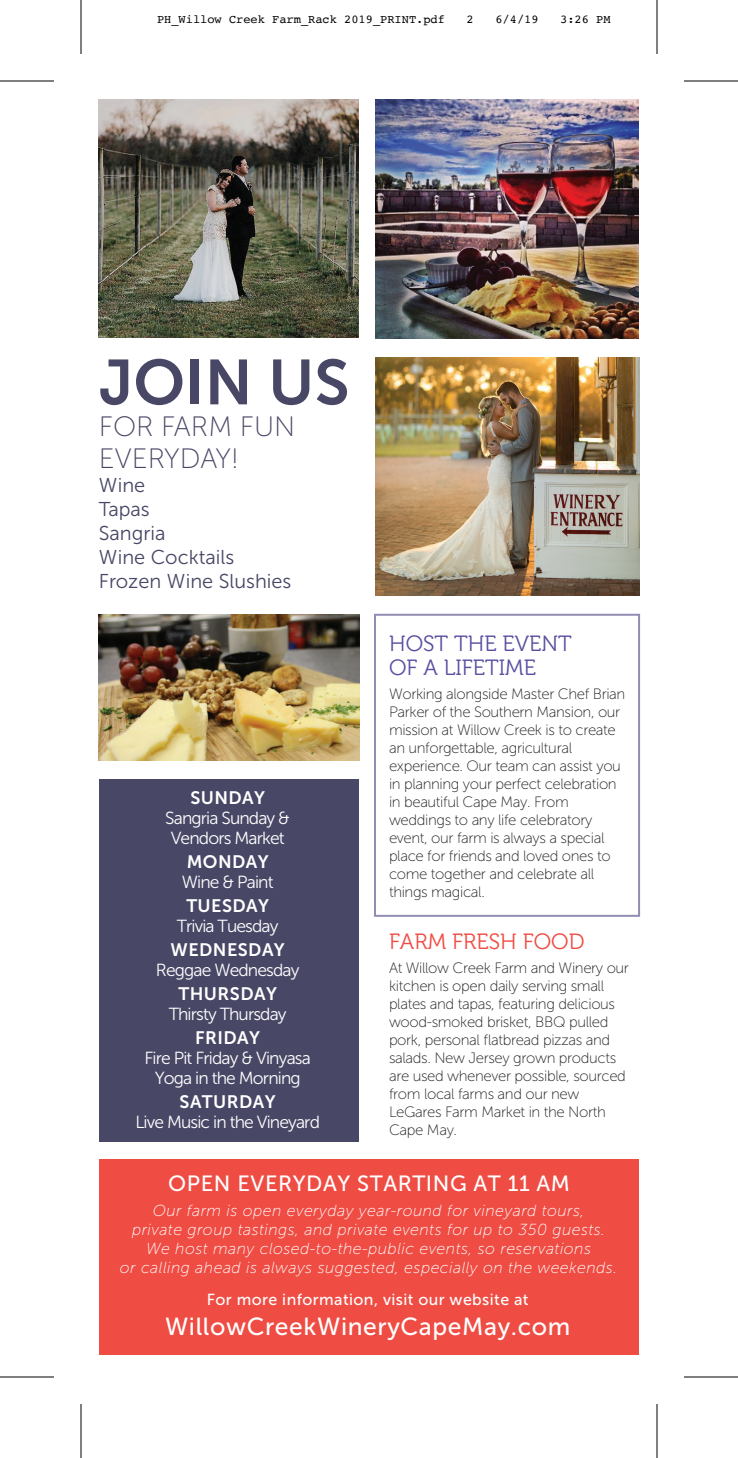
<style>
.page{position:relative;width:738px;height:1458px;background:#fff}
.page>*{position:absolute;margin:0;border:0;box-sizing:border-box;transform-origin:0 0}
.t1{font:63.2px "Museo Sans 700";color:#484766}
.t2{font:28px/32px "Museo Sans 100";color:#484766}
.t3{font:24.6px "Museo Sans 500";letter-spacing:.025em;color:#fff}
.t4{font:22px "Museo Sans 500";letter-spacing:.025em;color:#fff}
.t5{font:22px/24px "Museo 300";color:#5850a1}
.t6{font:22px "Museo 300";color:#ef4d44}
.t7{font:20px/24px "Museo Sans 300";color:#484766}
.t8{font:18px "Museo Sans 700";letter-spacing:.025em;color:#fff}
.t9{font:17.6px/20px "Museo Sans 300";letter-spacing:-.05em;color:#fff;text-align:center}
.t10{font:italic 16px/19.2px "Museo Sans 100";letter-spacing:.025em;color:#fff;text-align:center}
.t11{font:16px "Museo Sans 500";letter-spacing:.025em;color:#fff}
.t12{font:15px/18px "Museo Sans 100";letter-spacing:-.025em;color:#231f20}
.t13{font:12px "Courier";color:#000}
</style>
<div class="page">
<div style="left:374px;top:614px;width:266px;height:303px;border:2px solid #908eb2"></div>
<img style="left:376px;top:99px;width:262px;height:239px">
<img style="left:375px;top:358px;width:264px;height:238px">
<div style="left:99px;top:779px;width:259px;height:362px;background:#484766"></div>
<div style="left:99px;top:1159px;width:539px;height:196px;background:#ef4d44"></div>
<img style="left:99px;top:99px;width:259px;height:239px">
<img style="left:99px;top:614px;width:260px;height:147px">
<hr style="left:0;top:81px;width:54px;height:1px;background:#000">
<hr style="left:684px;top:81px;width:54px;height:1px;background:#000">
<hr style="left:0;top:1377px;width:54px;height:1px;background:#000">
<hr style="left:684px;top:1377px;width:54px;height:1px;background:#000">
<hr style="left:81px;top:0;width:1px;height:54px;background:#000">
<hr style="left:81px;top:1404px;width:1px;height:54px;background:#000">
<hr style="left:657px;top:0;width:1px;height:54px;background:#000">
<hr style="left:657px;top:1404px;width:1px;height:54px;background:#000">
<p class="t13" style="left:157px;top:10px;width:290px">PH_Willow Creek Farm_Rack 2019_PRINT.pdf</p>
<p class="t13" style="left:467px;top:10px;width:9px">2</p>
<p class="t13" style="left:495px;top:10px;width:45px">6/4/19</p>
<p class="t13" style="left:560px;top:10px;width:52px">3:26 PM</p>
<h1 class="t1" style="left:99px;top:347px;width:252px">JOIN US</h1>
<h2 class="t2" style="left:99px;top:411px;width:198px">FOR FARM FUN<br>EVERYDAY!</h2>
<h3 class="t7" style="left:99px;top:474px;width:194px">Wine<br>Tapas<br>Sangria<br>Wine Cocktails<br>Frozen Wine Slushies</h3>
<p class="t8" style="left:190px;top:787px;width:76px">SUNDAY</p>
<p class="t9" style="left:165px;top:808px;width:126px">Sangria Sunday &amp;<br>Vendors Market</p>
<p class="t8" style="left:187px;top:851px;width:84px">MONDAY</p>
<p class="t9" style="left:182px;top:872px;width:93px">Wine &amp; Paint</p>
<p class="t8" style="left:186px;top:895px;width:84px">TUESDAY</p>
<p class="t9" style="left:177px;top:916px;width:103px">Trivia Tuesday</p>
<p class="t8" style="left:171px;top:939px;width:116px">WEDNESDAY</p>
<p class="t9" style="left:156px;top:960px;width:145px">Reggae Wednesday</p>
<p class="t8" style="left:179px;top:983px;width:100px">THURSDAY</p>
<p class="t9" style="left:169px;top:1004px;width:119px">Thirsty Thursday</p>
<p class="t8" style="left:195px;top:1027px;width:66px">FRIDAY</p>
<p class="t9" style="left:145px;top:1048px;width:168px">Fire Pit Friday &amp; Vinyasa<br>Yoga in the Morning</p>
<p class="t8" style="left:180px;top:1091px;width:98px">SATURDAY</p>
<p class="t9" style="left:135px;top:1112px;width:186px">Live Music in the Vineyard</p>
<h3 class="t5" style="left:389px;top:632px;width:184px">HOST THE EVENT<br>OF A LIFETIME</h3>
<p class="t12" style="left:389px;top:685px;width:238px">Working alongside Master Chef Brian<br>Parker of the Southern Mansion, our mission at Willow Creek is to create an unforgettable, agricultural experience. Our team can assist you in planning your perfect celebration in beautiful Cape May. From weddings to any life celebratory event, our farm is always a special place for friends and loved ones to come together and celebrate all things magical.</p>
<h3 class="t6" style="left:389px;top:930px;width:197px">FARM FRESH FOOD</h3>
<p class="t12" style="left:389px;top:959px;width:242px">At Willow Creek Farm and Winery our kitchen is open daily serving small plates and tapas, featuring delicious wood-smoked brisket, BBQ pulled pork, personal flatbread pizzas and salads. New Jersey grown products are used whenever possible, sourced from local farms and our new<br>LeGares Farm Market in the North<br>Cape May.</p>
<h3 class="t4" style="left:168px;top:1171px;width:403px">OPEN EVERYDAY STARTING AT 11 AM</h3>
<p class="t10" style="left:120px;top:1201px;width:499px">Our farm is open everyday year-round for vineyard tours,<br>private group tastings, and private events for up to 350 guests.<br>We host many closed-to-the-public events, so reservations<br>or calling ahead is always suggested, especially on the weekends.</p>
<p class="t11" style="left:207px;top:1291px;width:323px">For more information, visit our website at</p>
<h3 class="t3" style="left:165px;top:1313px;width:407px">WillowCreekWineryCapeMay.com</h3>
</div>
